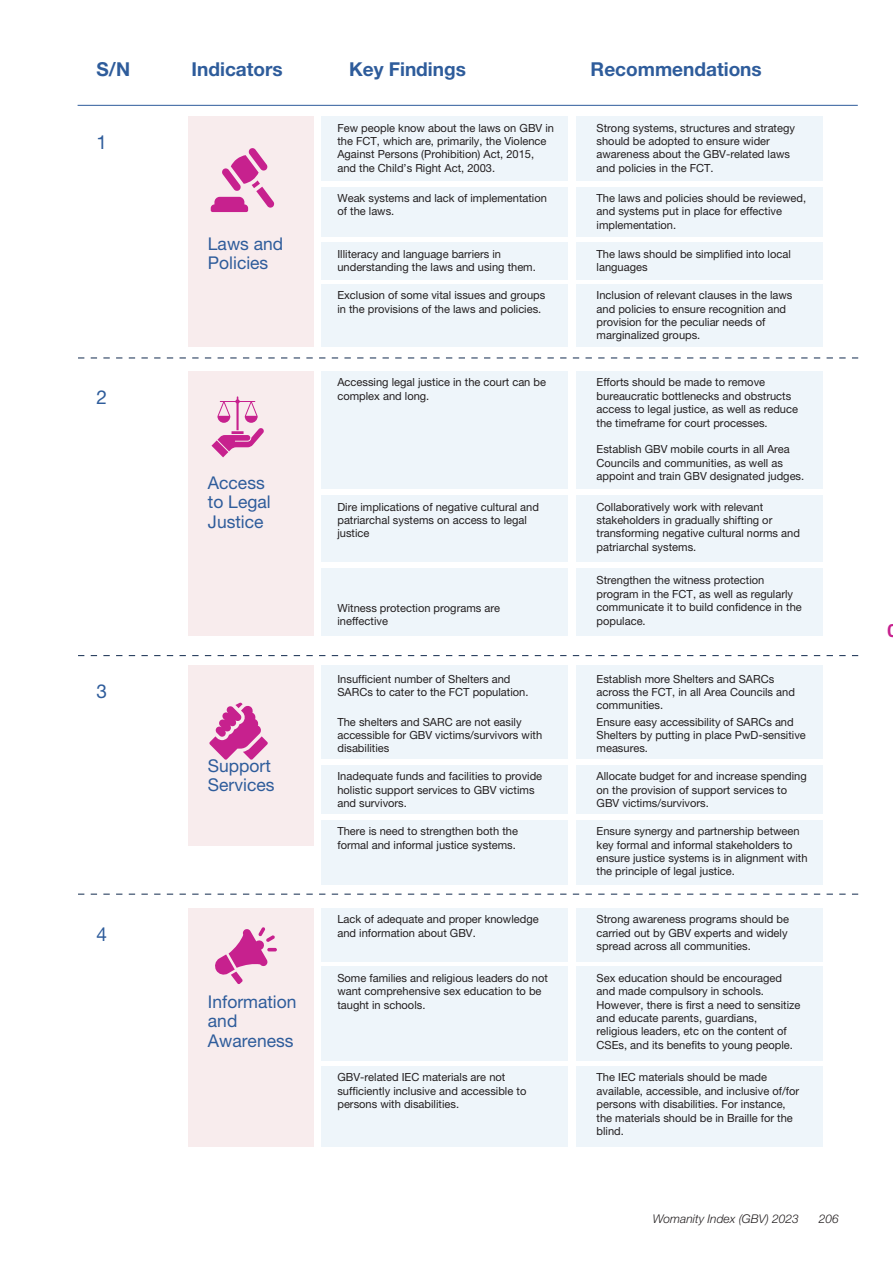
<style>
.page{position:relative;width:893px;height:1263px;background:#fff}
.page>*{position:absolute;margin:0;border:0;box-sizing:border-box;transform-origin:0 0}
.t1{font:700 19.2px "Helvetica Neue LT Pro";color:#2e5c9b}
.t2{font:19.2px "Helvetica Neue LT Pro";color:#2e5c9b}
.t3{font:700 18.3px "Helvetica Neue LT Pro";color:#c7218e}
.t4{font:17.55px/19.5px "Helvetica Neue LT Pro";color:#2e5c9b}
.t5{font:italic 300 12px "Helvetica Neue LT Pro";color:#231f20}
.t6{font:11.25px/13.5px "Helvetica Neue LT Pro";color:#231f20}
</style>
<div class="page">
<div style="left:188px;top:116px;width:126px;height:231px;background:#f8eced"></div>
<div style="left:321px;top:116px;width:247px;height:64px;background:#eef5fa"></div>
<div style="left:576px;top:116px;width:247px;height:64px;background:#eef5fa"></div>
<div style="left:576px;top:187px;width:247px;height:50px;background:#eef5fa"></div>
<div style="left:321px;top:187px;width:247px;height:50px;background:#eef5fa"></div>
<hr style="left:78px;top:105px;width:780px;height:1px;background:#2e5c9b">
<svg style="left:78px;top:358px;width:780px;height:1px"></svg>
<svg style="left:78px;top:655px;width:780px;height:1px"></svg>
<div style="left:576px;top:243px;width:247px;height:37px;background:#eef5fa"></div>
<div style="left:321px;top:243px;width:247px;height:37px;background:#eef5fa"></div>
<div style="left:576px;top:284px;width:247px;height:63px;background:#eef5fa"></div>
<div style="left:321px;top:284px;width:247px;height:63px;background:#eef5fa"></div>
<div style="left:188px;top:371px;width:126px;height:264px;background:#f8eced"></div>
<div style="left:321px;top:371px;width:247px;height:118px;background:#eef5fa"></div>
<div style="left:576px;top:371px;width:247px;height:118px;background:#eef5fa"></div>
<div style="left:576px;top:568px;width:247px;height:67px;background:#eef5fa"></div>
<div style="left:321px;top:568px;width:247px;height:67px;background:#eef5fa"></div>
<div style="left:321px;top:495px;width:247px;height:67px;background:#eef5fa"></div>
<div style="left:576px;top:495px;width:247px;height:67px;background:#eef5fa"></div>
<div style="left:188px;top:665px;width:126px;height:181px;background:#f8eced"></div>
<div style="left:321px;top:665px;width:247px;height:50px;background:#eef5fa"></div>
<div style="left:576px;top:665px;width:247px;height:50px;background:#eef5fa"></div>
<div style="left:576px;top:710px;width:247px;height:49px;background:#eef5fa"></div>
<div style="left:321px;top:710px;width:247px;height:49px;background:#eef5fa"></div>
<div style="left:576px;top:765px;width:247px;height:48px;background:#eef5fa"></div>
<div style="left:321px;top:765px;width:247px;height:48px;background:#eef5fa"></div>
<div style="left:576px;top:820px;width:247px;height:64px;background:#eef5fa"></div>
<div style="left:321px;top:820px;width:247px;height:64px;background:#eef5fa"></div>
<svg style="left:78px;top:894px;width:780px;height:1px"></svg>
<div style="left:188px;top:908px;width:126px;height:239px;background:#f8eced"></div>
<div style="left:321px;top:908px;width:247px;height:53px;background:#eef5fa"></div>
<div style="left:576px;top:908px;width:247px;height:53px;background:#eef5fa"></div>
<div style="left:321px;top:966px;width:247px;height:95px;background:#eef5fa"></div>
<div style="left:576px;top:966px;width:247px;height:95px;background:#eef5fa"></div>
<div style="left:321px;top:1066px;width:247px;height:81px;background:#eef5fa"></div>
<div style="left:576px;top:1066px;width:247px;height:81px;background:#eef5fa"></div>
<svg style="left:211px;top:148px;width:64px;height:64px"></svg>
<svg style="left:211px;top:396px;width:53px;height:61px"></svg>
<svg style="left:209px;top:702px;width:59px;height:58px"></svg>
<svg style="left:215px;top:927px;width:62px;height:57px"></svg>
<p class="t1" style="left:97px;top:57px;width:35px">S/N</p>
<p class="t1" style="left:192px;top:57px;width:93px">Indicators</p>
<p class="t2" style="left:97px;top:131px;width:12px">1</p>
<p class="t2" style="left:97px;top:385px;width:12px">2</p>
<p class="t2" style="left:97px;top:680px;width:12px">3</p>
<p class="t2" style="left:97px;top:923px;width:12px">4</p>
<p class="t4" style="left:208px;top:233px;width:77px">Laws and<br>Policies</p>
<p class="t4" style="left:208px;top:472px;width:64px">Access to Legal<br>Justice</p>
<p class="t4" style="left:208px;top:755px;width:68px">Support<br>Services</p>
<p class="t4" style="left:208px;top:991px;width:90px">Information and<br>Awareness</p>
<p class="t1" style="left:349px;top:57px;width:118px">Key Findings</p>
<p class="t1" style="left:591px;top:57px;width:173px">Recommendations</p>
<p class="t6" style="left:337px;top:121px;width:218px">Few people know about the laws on GBV in the FCT, which are, primarily, the Violence Against Persons (Prohibition) Act, 2015, and the Child’s Right Act, 2003.</p>
<p class="t6" style="left:337px;top:191px;width:211px">Weak systems and lack of implementation of the laws.</p>
<p class="t6" style="left:597px;top:121px;width:200px">Strong systems, structures and strategy should be adopted to ensure wider awareness about the GBV-related laws and policies in the FCT.</p>
<p class="t6" style="left:597px;top:191px;width:211px">The laws and policies should be reviewed, and systems put in place for effective implementation.</p>
<p class="t6" style="left:337px;top:247px;width:200px">Illiteracy and language barriers in understanding the laws and using them.</p>
<p class="t6" style="left:597px;top:247px;width:196px">The laws should be simplified into local languages</p>
<p class="t6" style="left:337px;top:288px;width:209px">Exclusion of some vital issues and groups in the provisions of the laws and policies.</p>
<p class="t6" style="left:597px;top:288px;width:197px">Inclusion of relevant clauses in the laws and policies to ensure recognition and provision for the peculiar needs of marginalized groups.</p>
<p class="t6" style="left:337px;top:375px;width:210px">Accessing legal justice in the court can be complex and long.</p>
<p class="t6" style="left:597px;top:375px;width:203px">Efforts should be made to remove bureaucratic bottlenecks and obstructs access to legal justice, as well as reduce the timeframe for court processes.</p>
<p class="t6" style="left:597px;top:442px;width:209px">Establish GBV mobile courts in all Area<br>Councils and communities, as well as appoint and train GBV designated judges.</p>
<p class="t6" style="left:337px;top:500px;width:203px">Dire implications of negative cultural and patriarchal systems on access to legal justice</p>
<p class="t6" style="left:597px;top:500px;width:205px">Collaboratively work with relevant stakeholders in gradually shifting or transforming negative cultural norms and patriarchal systems.</p>
<p class="t6" style="left:597px;top:573px;width:207px">Strengthen the witness protection program in the FCT, as well as regularly communicate it to build confidence in the populace.</p>
<p class="t6" style="left:337px;top:601px;width:164px">Witness protection programs are ineffective</p>
<p class="t6" style="left:337px;top:672px;width:192px">Insufficient number of Shelters and<br>SARCs to cater to the FCT population.</p>
<p class="t6" style="left:337px;top:715px;width:206px">The shelters and SARC are not easily accessible for GBV victims/survivors with disabilities</p>
<p class="t6" style="left:597px;top:672px;width:200px">Establish more Shelters and SARCs across the FCT, in all Area Councils and communities.</p>
<p class="t6" style="left:597px;top:715px;width:211px">Ensure easy accessibility of SARCs and<br>Shelters by putting in place PwD-sensitive measures.</p>
<p class="t6" style="left:337px;top:769px;width:206px">Inadequate funds and facilities to provide holistic support services to GBV victims and survivors.</p>
<p class="t6" style="left:597px;top:769px;width:212px">Allocate budget for and increase spending on the provision of support services to<br>GBV victims/survivors.</p>
<p class="t6" style="left:337px;top:824px;width:182px">There is need to strengthen both the formal and informal justice systems.</p>
<p class="t6" style="left:597px;top:824px;width:212px">Ensure synergy and partnership between key formal and informal stakeholders to ensure justice systems is in alignment with the principle of legal justice.</p>
<p class="t6" style="left:337px;top:912px;width:203px">Lack of adequate and proper knowledge and information about GBV.</p>
<p class="t6" style="left:597px;top:912px;width:194px">Strong awareness programs should be carried out by GBV experts and widely spread across all communities.</p>
<p class="t6" style="left:337px;top:971px;width:212px">Some families and religious leaders do not want comprehensive sex education to be taught in schools.</p>
<p class="t6" style="left:597px;top:971px;width:205px">Sex education should be encouraged and made compulsory in schools.<br>However, there is first a need to sensitize and educate parents, guardians, religious leaders, etc on the content of CSEs, and its benefits to young people.</p>
<p class="t6" style="left:337px;top:1070px;width:190px">GBV-related IEC materials are not sufficiently inclusive and accessible to persons with disabilities.</p>
<p class="t6" style="left:597px;top:1070px;width:204px">The IEC materials should be made available, accessible, and inclusive of/for persons with disabilities. For instance, the materials should be in Braille for the blind.</p>
<p class="t5" style="left:653px;top:1211px;width:148px">Womanity Index (GBV) 2023</p>
<p class="t5" style="left:819px;top:1211px;width:22px">206</p>
<h2 class="t3" style="left:888px;top:620px;width:12px">0</h2>
</div>
